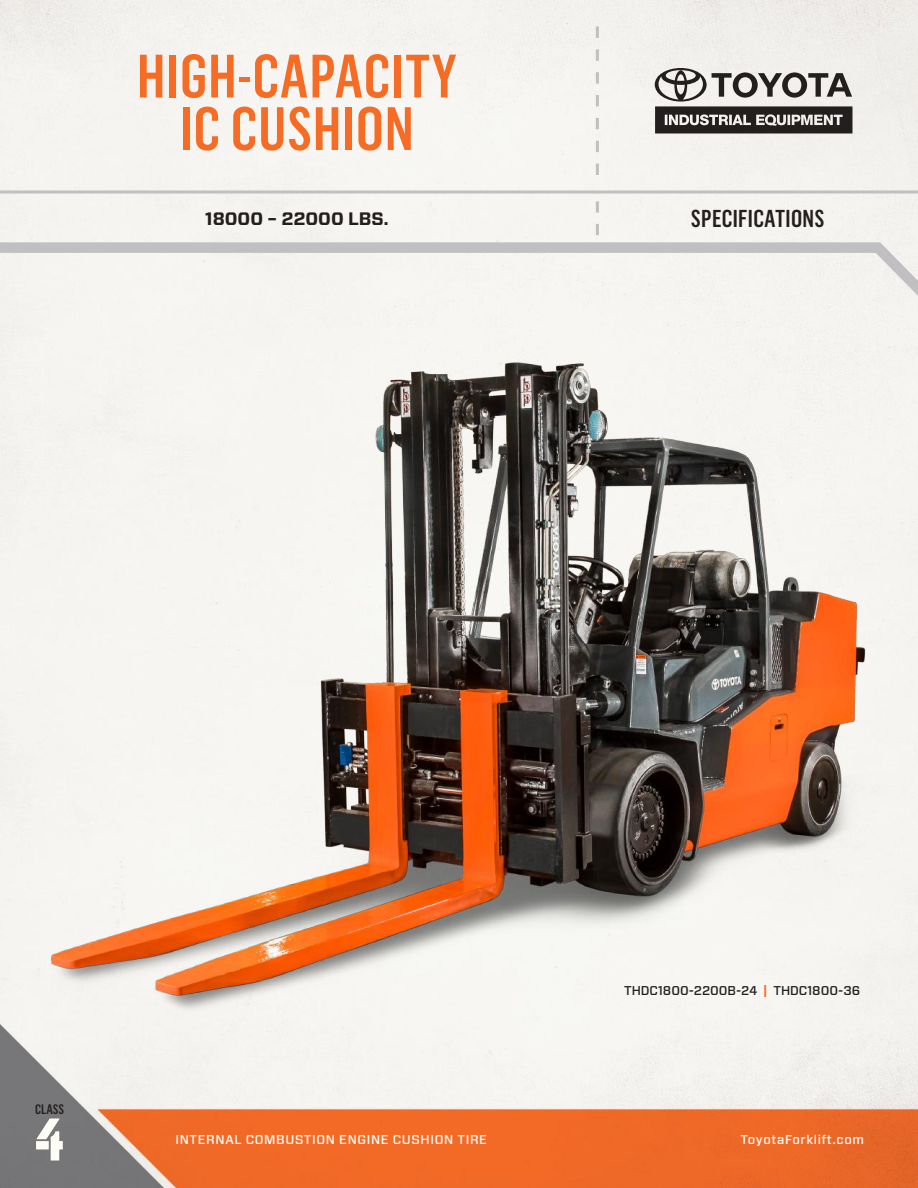
<style>
.page{position:relative;width:918px;height:1188px;background:#fff}
.page>*{position:absolute;margin:0;border:0;box-sizing:border-box;transform-origin:0 0}
.t1{font:500 60px/52.5px "Flama Condensed";letter-spacing:.015em;color:#f66c25;text-align:center}
.t2{font:60px "Numbers Prospekt";color:#fdfdf6}
.t3{font:500 24px "Flama Condensed";letter-spacing:.015em;color:#241f1f}
.t4{font:700 18px "Forza";color:#241f1f}
.t5{font:500 13.5px "Flama Condensed";color:#241f1f}
.t6{font:500 12.75px "Forza";letter-spacing:.05em;color:#fdfdf6}
.t7{font:500 12.75px "Forza";color:#241f1f}
.s1{font-weight:700;color:#f66c25}
</style>
<div class="page">
<img style="left:0;top:0;width:918px;height:1188px">
<svg style="left:596px;top:27px;width:3px;height:148px"></svg>
<svg style="left:596px;top:201px;width:3px;height:34px"></svg>
<svg style="left:0;top:237px;width:918px;height:102px"></svg>
<svg style="left:0;top:190px;width:918px;height:4px;background:#cccbcc"></svg>
<svg style="left:655px;top:68px;width:197px;height:65px;background:#8b8886"></svg>
<img style="left:17px;top:322px;width:883px;height:749px">
<h1 class="t1" style="left:137px;top:48px;width:321px">HIGH-CAPACITY<br>IC CUSHION</h1>
<h3 class="t4" style="left:205px;top:206px;width:185px">18000 – 22000 LBS.</h3>
<h2 class="t3" style="left:691px;top:204px;width:135px">SPECIFICATIONS</h2>
<p class="t5" style="left:35px;top:1101px;width:30px">CLASS</p>
<h1 class="t2" style="left:34px;top:1110px;width:33px">4</h1>
<p class="t7" style="left:624px;top:982px;width:238px">THDC1800-2200B-24 <span class="s1">|</span> THDC1800-36</p>
<p class="t6" style="left:176px;top:1131px;width:313px">INTERNAL COMBUSTION ENGINE CUSHION TIRE</p>
<p class="t6" style="left:741px;top:1131px;width:125px">ToyotaForklift.com</p>
</div>
